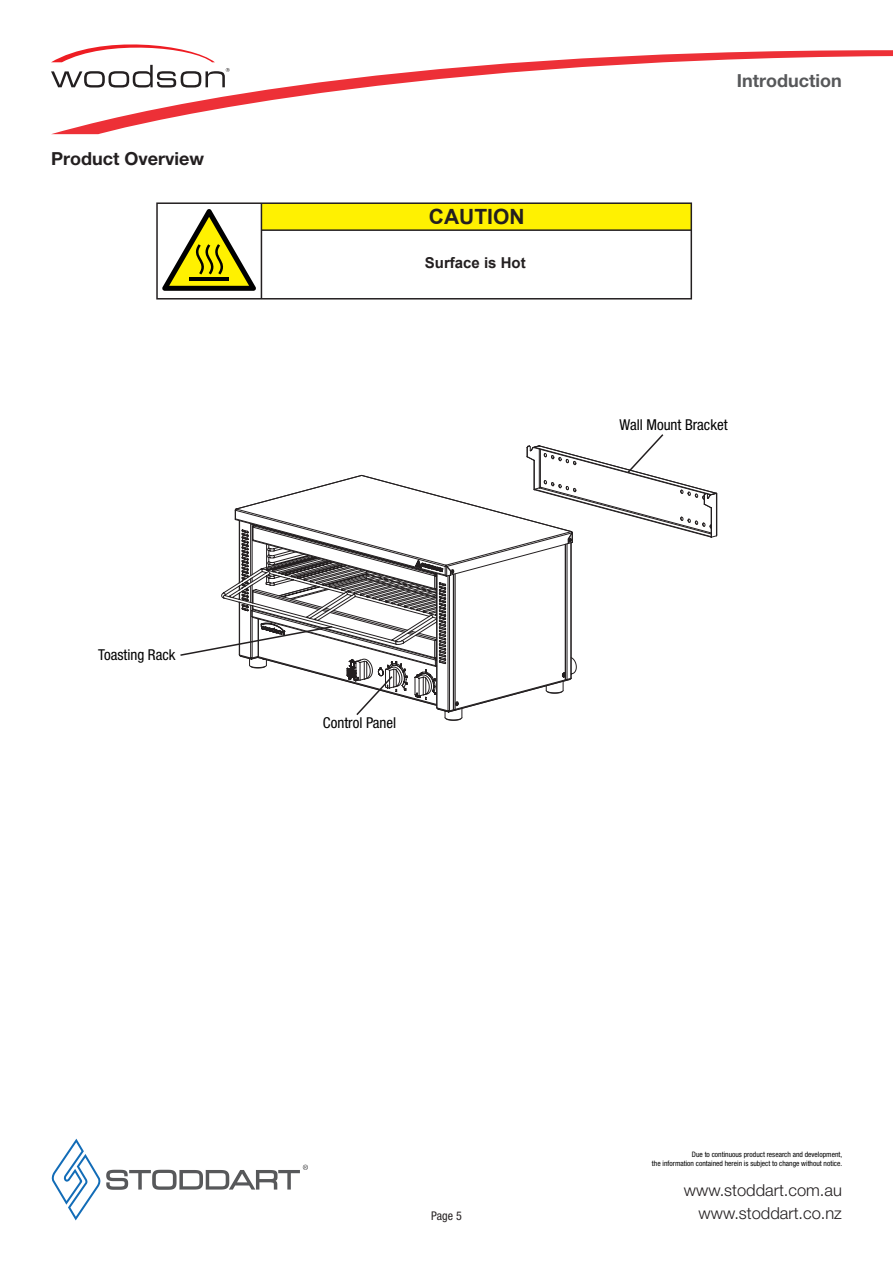
<style>
.page{position:relative;width:893px;height:1263px;background:#fff}
.page>*{position:absolute;margin:0;border:0;box-sizing:border-box;transform-origin:0 0}
.Cells{font:700 21px "Arial";color:#231f20}
.Sub_Header_-_JM{font:700 18px "Helvetica Neue LT Pro";color:#231f20}
.Header_non_content{font:700 18px "Helvetica Neue LT Pro";color:#57585a}
.t1{font:300 16.5px/22.8px "Helvetica Neue LT Pro";color:#231f20;text-align:right}
.t2{font:condensed 15px "Helvetica Neue LT Pro";color:#000}
.Cells-2{font:700 15px "Arial";color:#231f20}
.t3{font:condensed 12px "Helvetica Neue LT Pro";color:#231f20}
.t4{font:condensed 7.5px/9px "Helvetica Neue LT Pro";color:#000;text-align:right}
</style>
<div class="page">
<svg style="left:83px;top:44px;width:101px;height:6px"></svg>
<svg style="left:51px;top:50px;width:842px;height:85px"></svg>
<svg style="left:51px;top:1139px;width:257px;height:81px"></svg>
<div style="left:262px;top:203px;width:429px;height:27px;background:#fff101"></div>
<div style="left:156px;top:202px;width:536px;height:97px;border:2px solid #231f20"></div>
<hr style="left:261px;top:203px;width:1px;height:96px;background:#231f20">
<hr style="left:261px;top:229px;width:430px;height:2px;background:#231f20">
<svg style="left:162px;top:209px;width:94px;height:82px"></svg>
<hr style="left:717px;top:494px;width:1px;height:41px;background:#231f20">
<svg style="left:180px;top:434px;width:537px;height:283px"></svg>
<p class="Sub_Header_-_JM" style="left:51px;top:148px;width:155px">Product Overview</p>
<p class="t2" style="left:98px;top:646px;width:79px">Toasting Rack</p>
<p class="Cells" style="left:429px;top:202px;width:97px">CAUTION</p>
<p class="Cells-2" style="left:425px;top:252px;width:102px">Surface is Hot</p>
<p class="Header_non_content" style="left:737px;top:70px;width:106px">Introduction</p>
<p class="t2" style="left:619px;top:416px;width:110px">Wall Mount Bracket</p>
<p class="t2" style="left:323px;top:714px;width:75px">Control Panel</p>
<h3 class="t3" style="left:431px;top:1209px;width:32px">Page 5</h3>
<p class="t4" style="left:652px;top:1150px;width:192px">Due to continuous product research and development,<br>the information contained herein is subject to change without notice.</p>
<h3 class="t1" style="left:684px;top:1178px;width:160px">www.stoddart.com.au www.stoddart.co.nz</h3>
</div>
